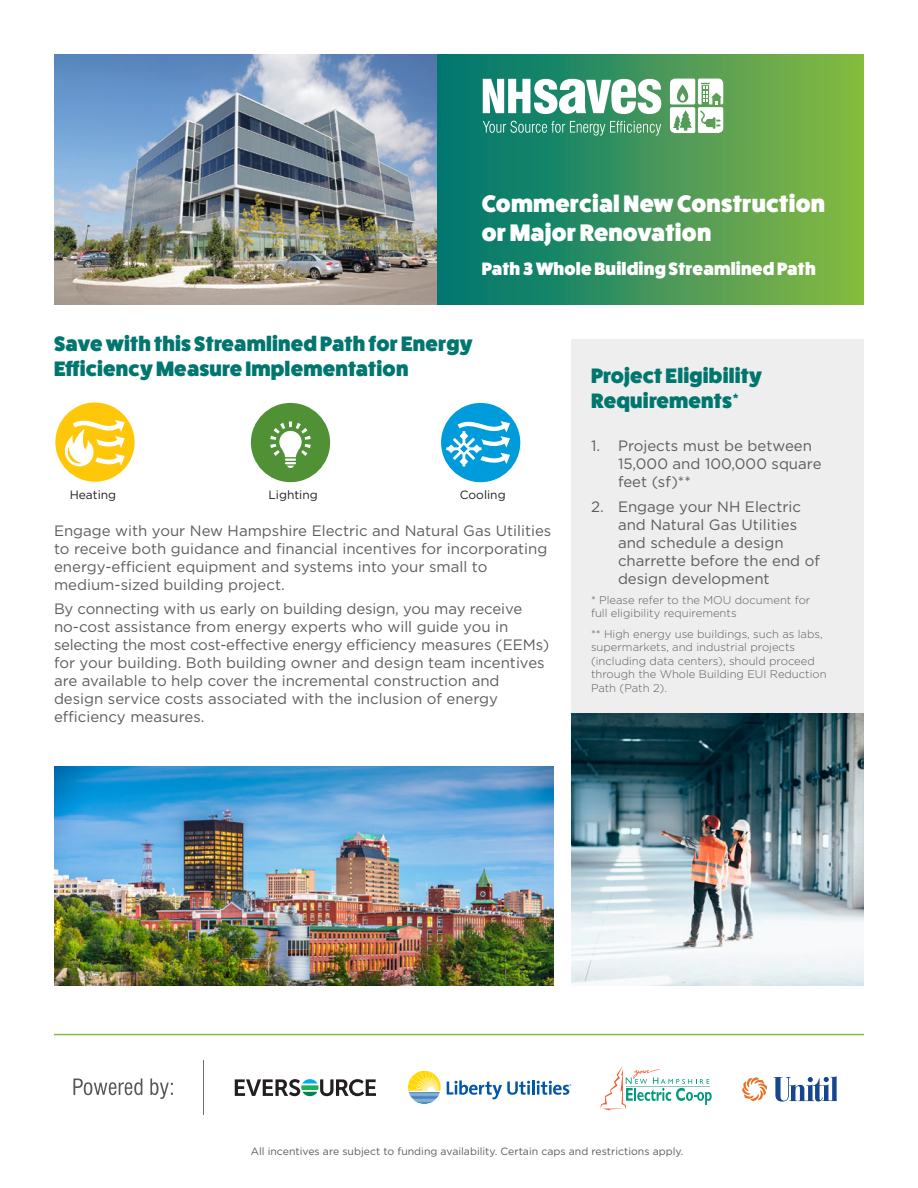
<style>
.page{position:relative;width:918px;height:1188px;background:#fff}
.page>*{position:absolute;margin:0;border:0;box-sizing:border-box;transform-origin:0 0}
.t1{font:24px/28.8px "Fat Frank Free";letter-spacing:.01em;color:#fff}
.Header_1{font:800 21px/25.2px "Fat Frank";letter-spacing:.01em;color:#01766f}
.Sidebar_header_3{font:800 21px/25.2px "Fat Frank";letter-spacing:.01em;color:#01766f}
.t2{font:18px "Fat Frank Free";letter-spacing:.01em;color:#fff}
.Body_copy{font:15px/18px "Gotham";color:#5d5d5d}
.Boilerplate{font:12px "Gotham";color:#231f20}
.Body_copy-2{font:300 11.25px/13.5px "Gotham";color:#5d5d5d}
.t3{font:10.5px "Gotham";color:#5d5d5d}
</style>
<div class="page">
<hr style="left:54px;top:1034px;width:810px;height:1px;background:#85bd3b">
<svg style="left:408px;top:1071px;width:33px;height:33px"></svg>
<svg style="left:447px;top:1080px;width:83px;height:19px"></svg>
<hr style="left:532px;top:1080px;width:3px;height:15px;background:#0157a8">
<svg style="left:537px;top:1081px;width:34px;height:14px"></svg>
<svg style="left:235px;top:1079px;width:141px;height:17px"></svg>
<svg style="left:774px;top:1076px;width:62px;height:26px"></svg>
<svg style="left:742px;top:1077px;width:25px;height:24px"></svg>
<svg style="left:600px;top:1066px;width:112px;height:45px"></svg>
<hr style="left:204px;top:1061px;width:1px;height:54px;background:#6c6d70">
<svg style="left:73px;top:1079px;width:69px;height:16px"></svg>
<svg style="left:150px;top:1079px;width:23px;height:20px"></svg>
<img style="left:54px;top:54px;width:383px;height:251px">
<div style="left:437px;top:54px;width:427px;height:251px;background:linear-gradient(to right,#007373,#8aba41)"></div>
<div style="left:572px;top:339px;width:292px;height:502px;background:#eeeeef"></div>
<img style="left:54px;top:767px;width:500px;height:219px">
<div style="left:441px;top:403px;width:79px;height:79px;background:#009bda;border-radius:50%"></div>
<div style="left:251px;top:403px;width:79px;height:79px;background:#519136;border-radius:50%"></div>
<div style="left:55px;top:402px;width:80px;height:80px;background:#ffc709;border-radius:50%"></div>
<svg style="left:270px;top:421px;width:41px;height:47px"></svg>
<svg style="left:58px;top:419px;width:67px;height:49px"></svg>
<svg style="left:446px;top:420px;width:64px;height:46px"></svg>
<img style="left:572px;top:714px;width:292px;height:271px">
<svg style="left:670px;top:79px;width:53px;height:54px"></svg>
<svg style="left:483px;top:79px;width:178px;height:35px"></svg>
<svg style="left:483px;top:121px;width:178px;height:15px;background:#4a9e80"></svg>
<p class="t1" style="left:482px;top:191px;width:345px">Commercial New Construction or Major Renovation</p>
<p class="t2" style="left:482px;top:261px;width:336px">Path 3 Whole Building Streamlined Path</p>
<p class="Header_1" style="left:54px;top:332px;width:420px">Save with this Streamlined Path for Energy<br>Efficiency Measure Implementation</p>
<p class="Boilerplate" style="left:70px;top:487px;width:48px">Heating</p>
<p class="Boilerplate" style="left:269px;top:487px;width:51px">Lighting</p>
<p class="Boilerplate" style="left:460px;top:487px;width:47px">Cooling</p>
<p class="Body_copy" style="left:54px;top:521px;width:499px">Engage with your New Hampshire Electric and Natural Gas Utilities to receive both guidance and financial incentives for incorporating energy-efficient equipment and systems into your small to medium-sized building project.</p>
<p class="Body_copy" style="left:54px;top:600px;width:497px">By connecting with us early on building design, you may receive no-cost assistance from energy experts who will guide you in selecting the most cost-effective energy efficiency measures (EEMs) for your building. Both building owner and design team incentives are available to help cover the incremental construction and design service costs associated with the inclusion of energy efficiency measures.</p>
<p class="Sidebar_header_3" style="left:591px;top:363px;width:173px">Project Eligibility<br>Requirements*</p>
<p class="Body_copy" style="left:618px;top:436px;width:205px;text-indent:-27px">1. Projects must be between<br>15,000 and 100,000 square feet (sf)**</p>
<p class="Body_copy" style="left:618px;top:497px;width:203px;text-indent:-27px">2. Engage your NH Electric and Natural Gas Utilities and schedule a design charrette before the end of design development</p>
<p class="Body_copy-2" style="left:591px;top:593px;width:221px">* Please refer to the MOU document for full eligibility requirements</p>
<p class="Body_copy-2" style="left:591px;top:627px;width:237px">** High energy use buildings, such as labs, supermarkets, and industrial projects (including data centers), should proceed through the Whole Building EUI Reduction Path (Path 2).</p>
<p class="t3" style="left:251px;top:1145px;width:434px">All incentives are subject to funding availability. Certain caps and restrictions apply.</p>
</div>
